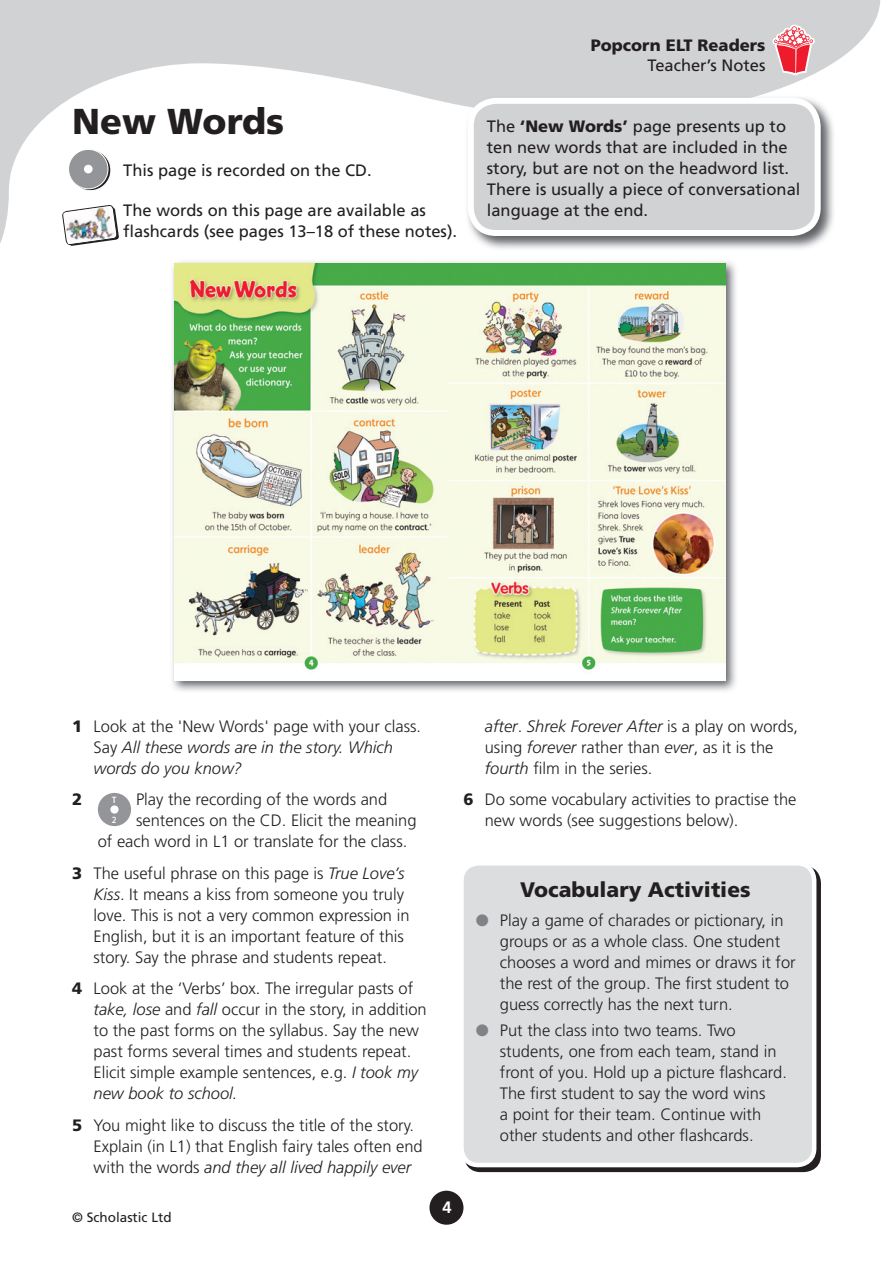
<style>
.page{position:relative;width:893px;height:1263px;background:#fff}
.page>*{position:absolute;margin:0;border:0;box-sizing:border-box;transform-origin:0 0}
.t1{font:900 36px "Frutiger";color:#231f20}
.t2{font:900 21px "Frutiger";color:#231f20}
.t3{font:300 16.5px/21px "Frutiger";color:#231f20}
.t4{font:16.5px/21px "Frutiger";color:#231f20}
.t5{font:italic 300 16.5px/21px "Frutiger";color:#231f20}
.t6{font:900 16.5px "Frutiger";color:#231f20}
.t7{font:700 16.5px "Frutiger";color:#fff}
.t8{font:13.5px "Frutiger";color:#231f20}
.t9{font:500 9px "Faricy New";color:#fff}
.s1{font-weight:900}
.s2{font-weight:900;font-style:normal}
.s3{font-style:normal}
.s4{font-style:italic}
.s5{color:#808285}
</style>
<div class="page">
<svg style="left:0;top:0;width:880px;height:243px"></svg>
<div style="left:429px;top:1191px;width:34px;height:34px;background:#231f20;border-radius:50%"></div>
<svg style="left:772px;top:25px;width:43px;height:51px;background:#e8949c"></svg>
<img style="left:465px;top:95px;width:376px;height:154px">
<img style="left:465px;top:95px;width:295px;height:23px">
<div style="left:471px;top:101px;width:347px;height:132px;background:#d1d2d4;border-radius:26px"></div>
<div style="left:468px;top:98px;width:353px;height:138px;border:6px solid #fff;border-radius:26px"></div>
<svg style="left:70px;top:150px;width:41px;height:41px"></svg>
<div style="left:69px;top:149px;width:42px;height:42px;border:1px solid #fff;border-radius:50%"></div>
<div style="left:69px;top:149px;width:39px;height:40px;background:#939598;border-radius:50%"></div>
<div style="left:68px;top:149px;width:41px;height:40px;border:1px solid #fff;border-radius:50%"></div>
<div style="left:84px;top:165px;width:9px;height:8px;background:#fff;border-radius:50%"></div>
<div style="left:98px;top:793px;width:33px;height:33px;background:#939598;border-radius:50%"></div>
<div style="left:111px;top:806px;width:7px;height:7px;background:#fff;border-radius:50%"></div>
<div style="left:110px;top:805px;width:9px;height:9px;border:2px solid #fff;border-radius:50%"></div>
<svg style="left:62px;top:198px;width:57px;height:48px"></svg>
<img style="left:64px;top:206px;width:51px;height:38px">
<img style="left:172px;top:261px;width:564px;height:430px">
<img style="left:174px;top:264px;width:275px;height:416px">
<img style="left:449px;top:264px;width:276px;height:416px">
<svg style="left:464px;top:866px;width:357px;height:306px;background:#343131"></svg>
<div style="left:461px;top:863px;width:353px;height:302px;background:#dcdddf;border-radius:17px"></div>
<div style="left:459px;top:861px;width:357px;height:306px;border:4px solid #fff;border-radius:17px"></div>
<h1 class="t1" style="left:72px;top:100px;width:213px">New Words</h1>
<p class="t4" style="left:123px;top:160px;width:250px">This page is recorded on the CD.</p>
<p class="t4" style="left:123px;top:199px;width:335px">The words on this page are available as flashcards (see pages 13–18 of these notes).</p>
<p class="t6" style="left:591px;top:35px;width:176px">Popcorn ELT Readers</p>
<p class="t4" style="left:647px;top:54px;width:119px">Teacher’s Notes</p>
<p class="t4" style="left:487px;top:116px;width:315px">The <span class="s1">‘New Words’</span> page presents up to ten new words that are included in the story, but are not on the headword list.<br>There is usually a piece of conversational language at the end.</p>
<p class="t5" style="left:94px;top:715px;width:329px;text-indent:-21px"><span class="s2">1</span> <span class="s3">Look at the 'New Words' page with your class.<br>Say</span> All these words are in the story. Which words do you know?</p>
<p class="t6" style="left:72px;top:789px;width:12px">2</p>
<p class="t9" style="left:112px;top:794px;width:6px">T</p>
<p class="t9" style="left:112px;top:814px;width:6px">2</p>
<p class="t3" style="left:136px;top:789px;width:253px">Play the recording of the words and</p>
<p class="t3" style="left:136px;top:810px;width:282px">sentences on the CD. Elicit the meaning</p>
<p class="t3" style="left:98px;top:831px;width:311px">of each word in L1 or translate for the class.</p>
<p class="t3" style="left:94px;top:862px;width:317px;text-indent:-21px"><span class="s1">3</span> The useful phrase on this page is <span class="s4">True Love’s Kiss</span>. It means a kiss from someone you truly love. This is not a very common expression in English, but it is an important feature of this story. Say the phrase and students repeat.</p>
<p class="t3" style="left:94px;top:978px;width:335px;text-indent:-21px"><span class="s1">4</span> Look at the ‘Verbs’ box. The irregular pasts of <span class="s4">take, lose</span> and <span class="s4">fall</span> occur in the story, in addition to the past forms on the syllabus. Say the new past forms several times and students repeat.<br>Elicit simple example sentences, e.g. <span class="s4">I took my new book to school.</span></p>
<p class="t3" style="left:94px;top:1114px;width:331px;text-indent:-21px"><span class="s1">5</span> You might like to discuss the title of the story.<br>Explain (in L1) that English fairy tales often end with the words <span class="s4">and they all lived happily ever</span></p>
<p class="t8" style="left:72px;top:1210px;width:101px">© Scholastic Ltd</p>
<p class="t3" style="left:485px;top:715px;width:315px"><span class="s4">after</span>. <span class="s4">Shrek Forever After</span> is a play on words, using <span class="s4">forever</span> rather than <span class="s4">ever</span>, as it is the <span class="s4">fourth</span> film in the series.</p>
<p class="t3" style="left:485px;top:789px;width:313px;text-indent:-21px"><span class="s1">6</span> Do some vocabulary activities to practise the new words (see suggestions below).</p>
<p class="t2" style="left:520px;top:877px;width:232px">Vocabulary Activities</p>
<p class="t3" style="left:500px;top:909px;width:297px;text-indent:-24px"><span class="s5">●</span> Play a game of charades or pictionary, in groups or as a whole class. One student chooses a word and mimes or draws it for the rest of the group. The first student to guess correctly has the next turn.</p>
<p class="t3" style="left:500px;top:1020px;width:289px;text-indent:-24px"><span class="s5">●</span> Put the class into two teams. Two students, one from each team, stand in front of you. Hold up a picture flashcard.<br>The first student to say the word wins<br>a point for their team. Continue with other students and other flashcards.</p>
<p class="t7" style="left:442px;top:1198px;width:11px">4</p>
</div>
